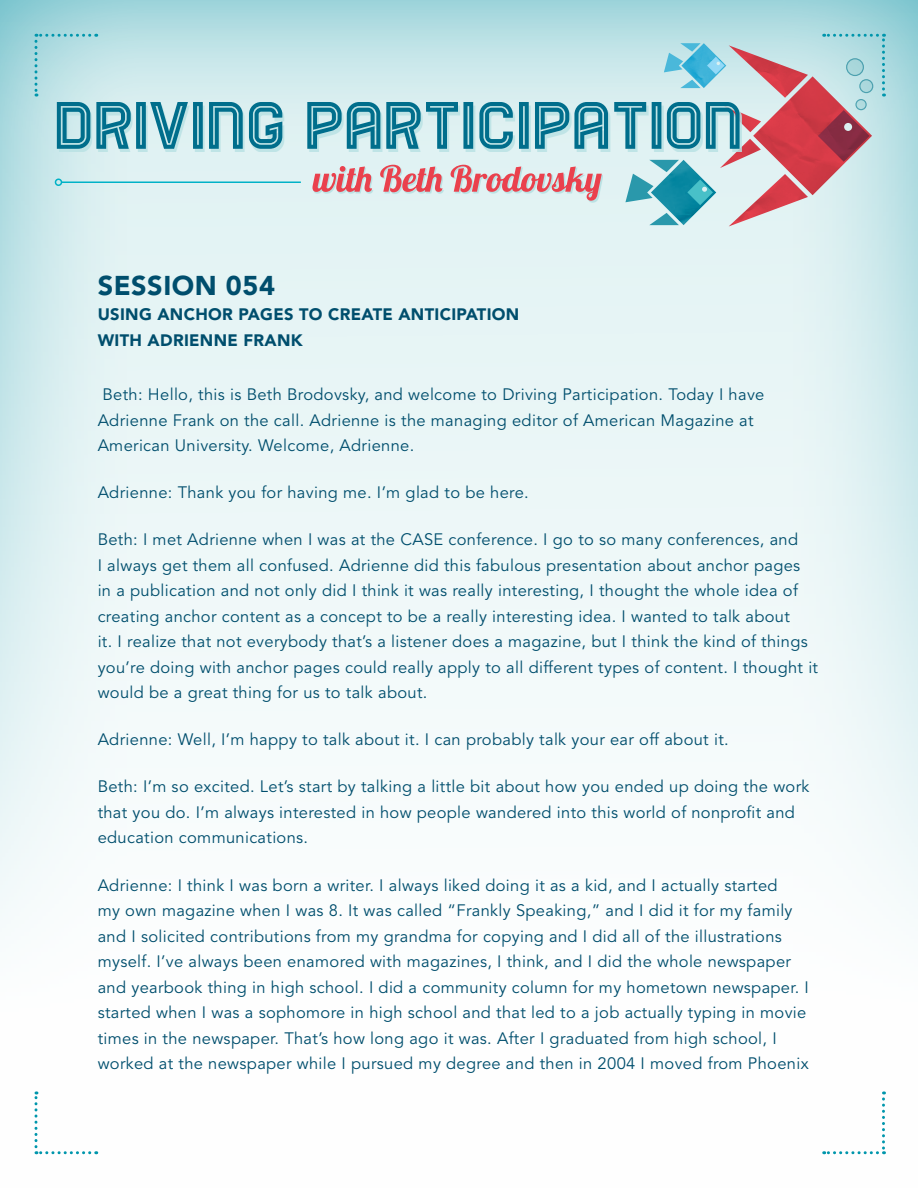
<style>
.page{position:relative;width:918px;height:1188px;background:#fff}
.page>*{position:absolute;margin:0;border:0;box-sizing:border-box;transform-origin:0 0}
.Session{font:900 27px "Avenir";letter-spacing:.02em;color:#004e6d}
.Body_Content{font:16.5px/25.5px "Avenir";letter-spacing:.02em;color:#004e6d}
.t1{font:900 16.5px/25.5px "Avenir";letter-spacing:.02em;color:#004e6d}
</style>
<div class="page">
<div style="left:0;top:0;width:918px;height:1188px;background:#0096ac;opacity:.6"></div>
<svg style="left:34px;top:34px;width:851px;height:192px"></svg>
<svg style="left:34px;top:1091px;width:56px;height:63px"></svg>
<svg style="left:824px;top:1091px;width:61px;height:63px"></svg>
<p class="Session" style="left:98px;top:269px;width:179px">SESSION 054</p>
<p class="t1" style="left:98px;top:302px;width:423px">USING ANCHOR PAGES TO CREATE ANTICIPATION<br>WITH ADRIENNE FRANK</p>
<p class="Body_Content" style="left:98px;top:382px;width:668px">Beth: Hello, this is Beth Brodovsky, and welcome to Driving Participation. Today I have<br>Adrienne Frank on the call. Adrienne is the managing editor of American Magazine at<br>American University. Welcome, Adrienne.</p>
<p class="Body_Content" style="left:98px;top:480px;width:433px">Adrienne: Thank you for having me. I’m glad to be here.</p>
<p class="Body_Content" style="left:98px;top:527px;width:722px">Beth: I met Adrienne when I was at the CASE conference. I go to so many conferences, and<br>I always get them all confused. Adrienne did this fabulous presentation about anchor pages<br>in a publication and not only did I think it was really interesting, I thought the whole idea of creating anchor content as a concept to be a really interesting idea. I wanted to talk about<br>it. I realize that not everybody that’s a listener does a magazine, but I think the kind of things you’re doing with anchor pages could really apply to all different types of content. I thought it would be a great thing for us to talk about.</p>
<p class="Body_Content" style="left:98px;top:727px;width:633px">Adrienne: Well, I’m happy to talk about it. I can probably talk your ear off about it.</p>
<p class="Body_Content" style="left:98px;top:774px;width:713px">Beth: I’m so excited. Let’s start by talking a little bit about how you ended up doing the work that you do. I’m always interested in how people wandered into this world of nonprofit and education communications.</p>
<p class="Body_Content" style="left:98px;top:873px;width:713px">Adrienne: I think I was born a writer. I always liked doing it as a kid, and I actually started<br>my own magazine when I was 8. It was called “Frankly Speaking,” and I did it for my family and I solicited contributions from my grandma for copying and I did all of the illustrations myself. I’ve always been enamored with magazines, I think, and I did the whole newspaper and yearbook thing in high school. I did a community column for my hometown newspaper. I started when I was a sophomore in high school and that led to a job actually typing in movie times in the newspaper. That’s how long ago it was. After I graduated from high school, I worked at the newspaper while I pursued my degree and then in 2004 I moved from Phoenix</p>
</div>
